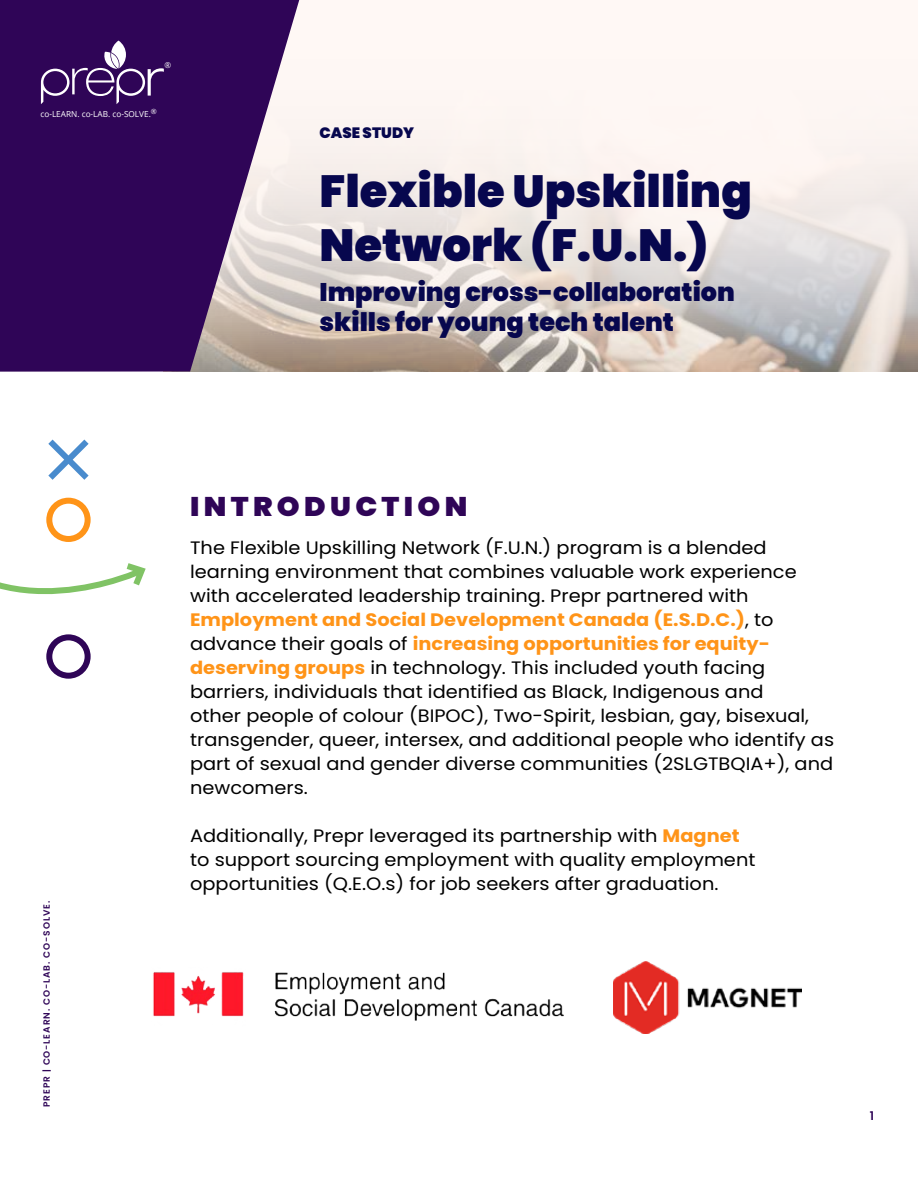
<style>
.page{position:relative;width:918px;height:1188px;background:#fff}
.page>*{position:absolute;margin:0;border:0;box-sizing:border-box;transform-origin:0 0}
.t1{font:900 45px/54px "Poppins";color:#07074e}
.t2{font:900 27px "Poppins";letter-spacing:.15em;color:#2f0557;scale:1.08 1}
.t3{font:900 25.5px/30.6px "Poppins";color:#07074e}
.t4{font:18px/24px "Poppins";color:#000;scale:1.08 1}
.t5{font:900 15px "Poppins";color:#07074e}
.t6{font:600 12px "Poppins";color:#2f0557}
.t7{font:600 9px "Poppins";letter-spacing:.1em;color:#2f0557}
.t8{font:8.25px "Open Sans";color:#fff}
.t9{font:8.1px "Open Sans";color:#fff}
.s1{font-weight:700;color:#ff9418}
</style>
<div class="page">
<svg style="left:299px;top:0;width:619px;height:372px;fill:#f9f1ed"></svg>
<svg style="left:0;top:0;width:299px;height:372px;background:#502c6d"></svg>
<svg style="left:48px;top:439px;width:41px;height:41px"></svg>
<div style="left:46px;top:634px;width:45px;height:45px;border:6px solid #2f0557;border-radius:50%"></div>
<div style="left:46px;top:498px;width:45px;height:44px;border:6px solid #ff9418;border-radius:50%"></div>
<svg style="left:0;top:522px;width:146px;height:115px"></svg>
<svg style="left:41px;top:41px;width:123px;height:63px;background:#512e72"></svg>
<img style="left:153px;top:972px;width:411px;height:49px">
<img style="left:614px;top:961px;width:187px;height:73px">
<p class="t9" style="left:164px;top:60px;width:8px">®</p>
<p class="t8" style="left:40px;top:108px;width:118px">co-LEARN. co-LAB. co-SOLVE.<sup>®</sup></p>
<p class="t5" style="left:320px;top:124px;width:96px">CASE STUDY</p>
<h1 class="t1" style="left:320px;top:165px;width:434px">Flexible Upskilling<br>Network (F.U.N.)</h1>
<h3 class="t3" style="left:320px;top:276px;width:417px">Improving cross-collaboration skills for young tech talent</h3>
<p class="t7" style="left:42px;top:1107px;width:207px;rotate:-90deg">PREPR | CO-LEARN. CO-LAB. CO-SOLVE.</p>
<h2 class="t2" style="left:190px;top:491px;width:258px">INTRODUCTION</h2>
<p class="t4" style="left:190px;top:536px;width:598px">The Flexible Upskilling Network (F.U.N.) program is a blended learning environment that combines valuable work experience with accelerated leadership training. Prepr partnered with <span class="s1">Employment and Social Development Canada (E.S.D.C.)</span>, to advance their goals of <span class="s1">increasing opportunities for equity&shy;deserving groups</span> in technology. This included youth facing barriers, individuals that identified as Black, Indigenous and<br>other people of colour (BIPOC), Two-Spirit, lesbian, gay, bisexual, transgender, queer, intersex, and additional people who identify as part of sexual and gender diverse communities (2SLGTBQIA+), and newcomers.</p>
<p class="t4" style="left:190px;top:823px;width:525px">Additionally, Prepr leveraged its partnership with <span class="s1">Magnet </span>to support sourcing employment with quality employment opportunities (Q.E.O.s) for job seekers after graduation.</p>
<p class="t6" style="left:870px;top:1108px;width:6px">1</p>
</div>
